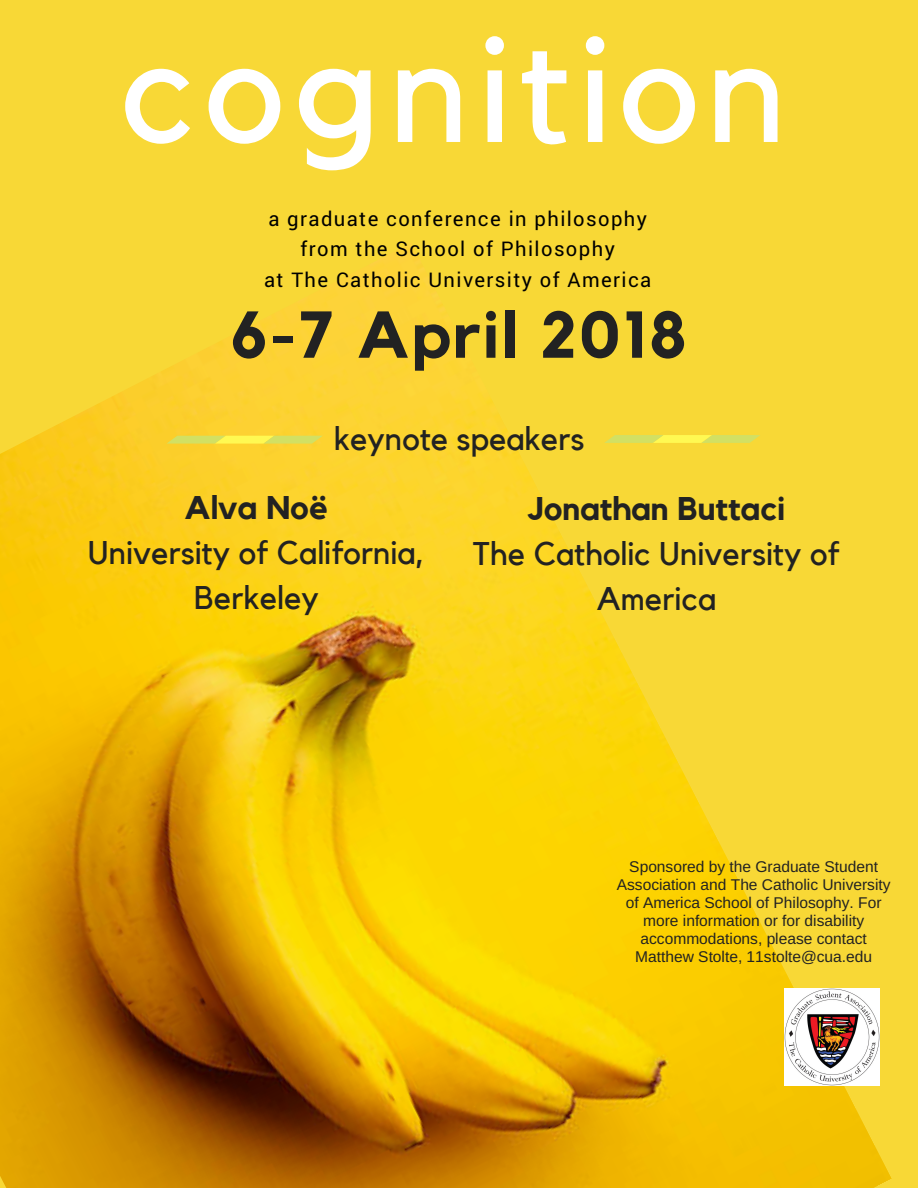
<style>
.page{position:relative;width:918px;height:1188px;background:#f8d836}
.page>*{position:absolute;margin:0;border:0;box-sizing:border-box;transform-origin:0 0}
.t1{font:149.4px "Kollektif";letter-spacing:.06em;color:#fff}
.t2{font:700 65.4px "Kollektif";letter-spacing:.04em;color:#222}
.t3{font:32.7px/45px "Kollektif";color:#222;text-align:center}
.t4{font:20.25px/30.5px "Roboto";letter-spacing:.07em;color:#000;text-align:center}
.t5{font:15.6px/18px "Arimo";color:#222;text-align:center}
.s1{font-weight:700}
</style>
<div class="page">
<img style="left:0;top:259px;width:892px;height:929px">
<img style="left:784px;top:989px;width:96px;height:97px">
<svg style="left:167px;top:436px;width:156px;height:7px"></svg>
<svg style="left:604px;top:435px;width:156px;height:8px"></svg>
<p class="t1" style="left:120px;top:21px;width:669px">cognition</p>
<p class="t4" style="left:268px;top:203px;width:380px">a graduate conference in philosophy</p>
<p class="t4" style="left:264px;top:233px;width:389px">from the School of Philosophy<br>at The Catholic University of America</p>
<p class="t2" style="left:230px;top:305px;width:458px">6-7 April 2018</p>
<p class="t3" style="left:527px;top:405px;width:260px;line-height:69.8px;text-align:left;text-indent:-194px">keynote speakers<br><span class="s1">Jonathan Buttaci</span></p>
<p class="t3" style="left:473px;top:532px;width:368px">The Catholic University of<br>America</p>
<p class="t3" style="left:88px;top:486px;width:339px"><span class="s1">Alva Noë<br></span>University of California,<br>Berkeley</p>
<p class="t5" style="left:617px;top:858px;width:275px">Sponsored by the Graduate Student Association and The Catholic University of America School of Philosophy. For more information or for disability accommodations, please contact Matthew Stolte, 11stolte@cua.edu</p>
</div>
